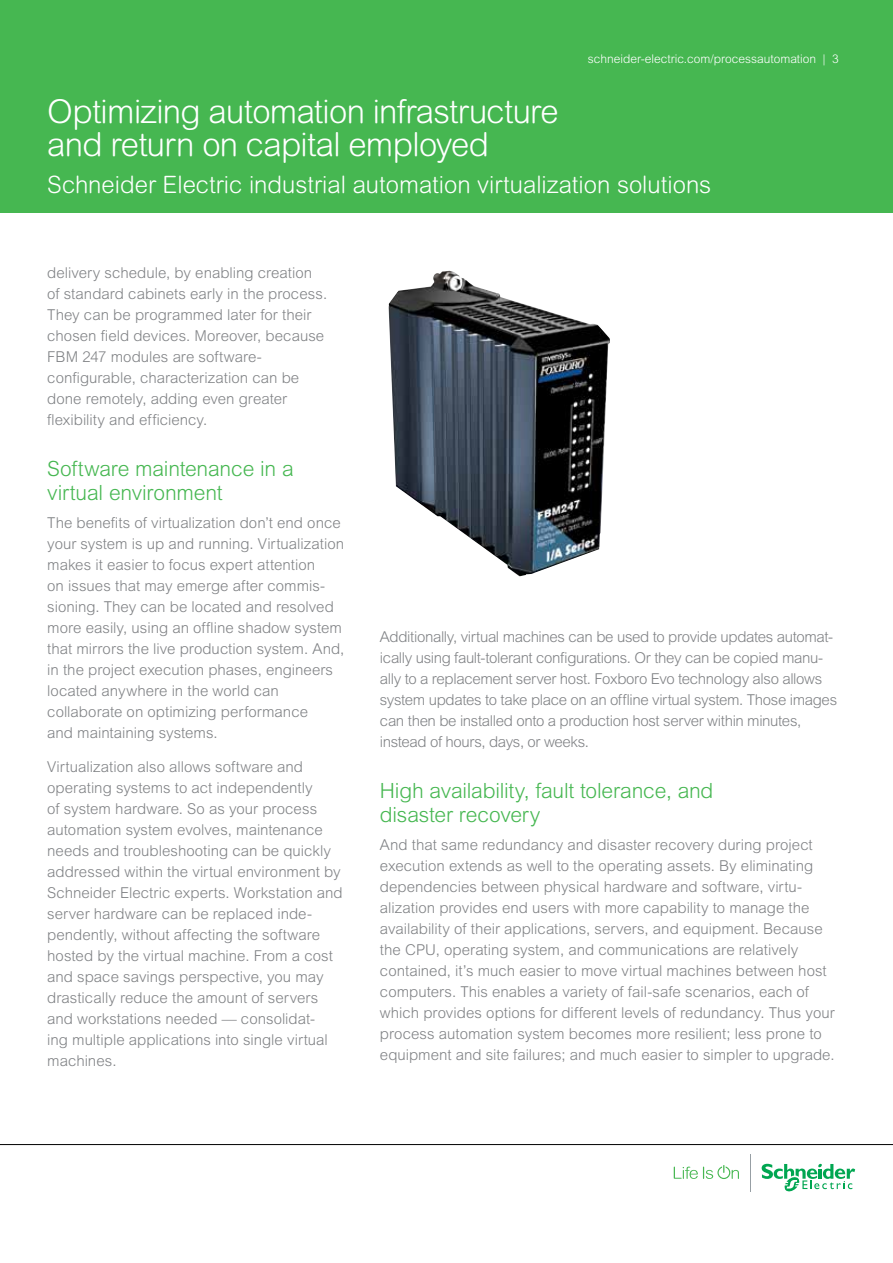
<style>
.page{position:relative;width:893px;height:1263px;background:#fff}
.page>*{position:absolute;margin:0;border:0;box-sizing:border-box;transform-origin:0 0}
.t1{font:300 33px/33px "Arial Rounded MT Pro";letter-spacing:-.02em;color:#fff}
.t2{font:300 24px "Arial Rounded MT Pro";color:#fff}
.t3{font:300 21px/24px "Arial MT Std";letter-spacing:-.01em;color:#46b751}
.t4{font:300 15px/21px "Arial MT Std";color:#808285}
.t5{font:300 15px/21px "Arial MT Std";letter-spacing:-.025em;color:#808285}
.t6{font:300 12px "Arial MT Std";color:#fff}
</style>
<div class="page">
<div style="left:0;top:0;width:893px;height:213px;background:#46b751"></div>
<hr style="left:0;top:1144px;width:893px;height:1px;background:#000">
<svg style="left:674px;top:1165px;width:65px;height:14px"></svg>
<svg style="left:762px;top:1163px;width:93px;height:29px"></svg>
<hr style="left:750px;top:1154px;width:1px;height:38px;background:#979fa4">
<img style="left:388px;top:271px;width:222px;height:305px">
<p class="t6" style="left:588px;top:52px;width:253px">schneider-electric.com/processautomation | 3</p>
<h1 class="t1" style="left:47px;top:96px;width:513px">Optimizing automation infrastructure and return on capital employed</h1>
<h2 class="t2" style="left:47px;top:171px;width:665px">Schneider Electric industrial automation virtualization solutions</h2>
<p class="t4" style="left:47px;top:262px;width:281px">delivery schedule, by enabling creation of standard cabinets early in the process.<br>They can be programmed later for their chosen field devices. Moreover, because FBM 247 modules are software&shy;configurable, characterization can be done remotely, adding even greater flexibility and efficiency.</p>
<h3 class="t3" style="left:47px;top:456px;width:248px">Software maintenance in a virtual environment</h3>
<p class="t4" style="left:47px;top:512px;width:299px">The benefits of virtualization don’t end once your system is up and running. Virtualization makes it easier to focus expert attention<br>on issues that may emerge after commis&shy;sioning. They can be located and resolved more easily, using an offline shadow system that mirrors the live production system. And, in the project execution phases, engineers located anywhere in the world can collaborate on optimizing performance<br>and maintaining systems.</p>
<p class="t4" style="left:47px;top:756px;width:297px">Virtualization also allows software and operating systems to act independently<br>of system hardware. So as your process automation system evolves, maintenance needs and troubleshooting can be quickly addressed within the virtual environment by Schneider Electric experts. Workstation and server hardware can be replaced inde&shy;pendently, without affecting the software hosted by the virtual machine. From a cost and space savings perspective, you may drastically reduce the amount of servers and workstations needed — consolidat-<br>ing multiple applications into single virtual machines.</p>
<p class="t5" style="left:380px;top:627px;width:459px">Additionally, virtual machines can be used to provide updates automat&shy;ically using fault-tolerant configurations. Or they can be copied manu&shy;ally to a replacement server host. Foxboro Evo technology also allows system updates to take place on an offline virtual system. Those images can then be installed onto a production host server within minutes, instead of hours, days, or weeks.</p>
<h3 class="t3" style="left:380px;top:779px;width:335px">High availability, fault tolerance, and disaster recovery</h3>
<p class="t4" style="left:380px;top:834px;width:456px">And that same redundancy and disaster recovery during project execution extends as well to the operating assets. By eliminating dependencies between physical hardware and software, virtu&shy;alization provides end users with more capability to manage the availability of their applications, servers, and equipment. Because the CPU, operating system, and communications are relatively contained, it’s much easier to move virtual machines between host computers. This enables a variety of fail-safe scenarios, each of which provides options for different levels of redundancy. Thus your process automation system becomes more resilient; less prone to equipment and site failures; and much easier to simpler to upgrade.</p>
</div>
